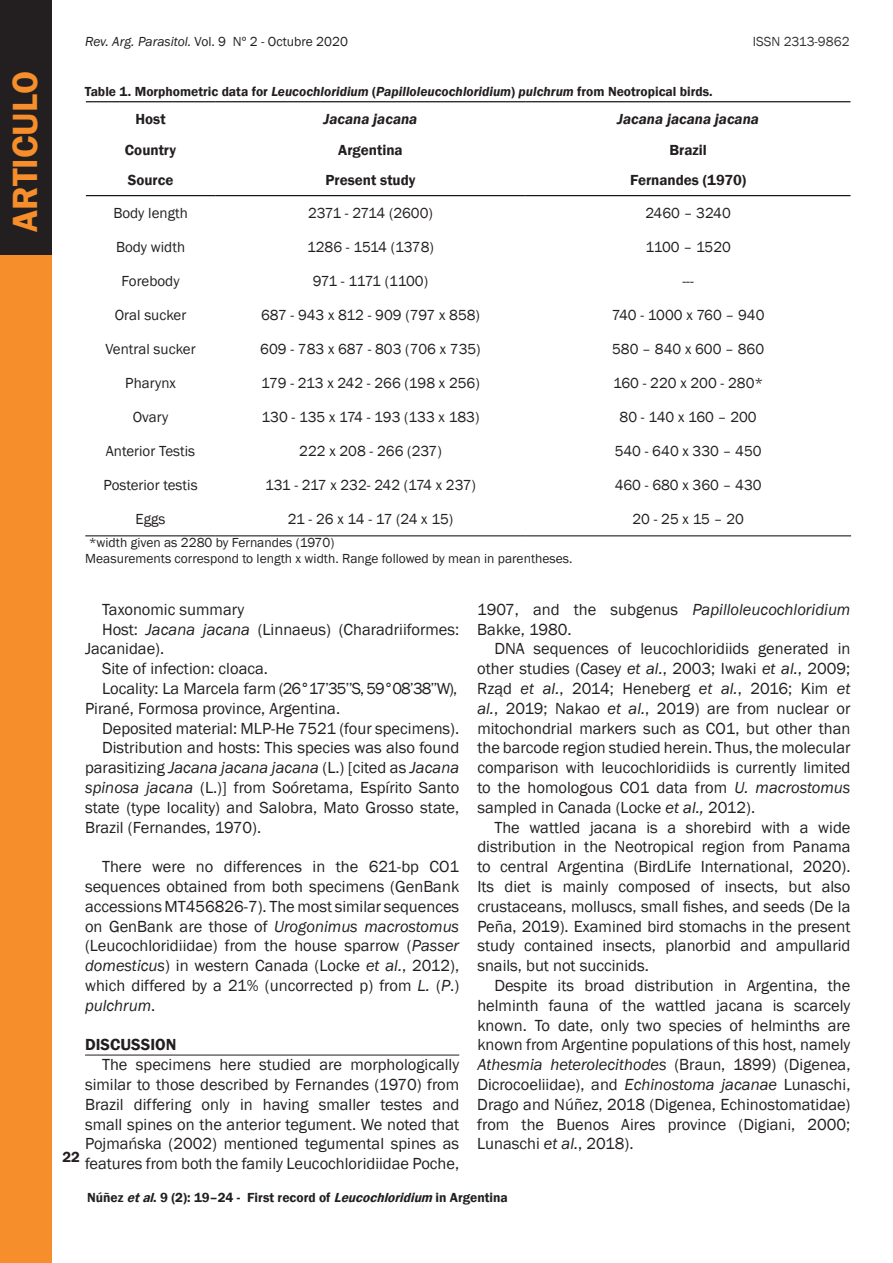
<style>
.page{position:relative;width:893px;height:1263px;background:#fff}
.page>*{position:absolute;margin:0;border:0;box-sizing:border-box;transform-origin:0 0}
.t1{font:600 36px "Franklin Gothic";color:#f68e2b}
.t2{font:16.5px/19.8px "Franklin Gothic";color:#231f20;text-align:justify}
.t3{font:600 16.5px "Franklin Gothic";color:#231f20}
.t4{font:15px "Franklin Gothic";color:#231f20}
.t5{font:600 15px "Franklin Gothic";color:#231f20}
.t6{font:italic 600 15px "Franklin Gothic";color:#231f20}
.t7{font:15px "Franklin Gothic";letter-spacing:-.04em;color:#231f20}
.t8{font:15px "Franklin Gothic";letter-spacing:-.035em;color:#231f20}
.t9{font:15px "Franklin Gothic";letter-spacing:-.03em;color:#231f20}
.t10{font:15px "Franklin Gothic";letter-spacing:-.045em;color:#231f20}
.t11{font:600 13.5px "Franklin Gothic";color:#231f20}
.t12{font:13.5px/16.2px "Franklin Gothic";color:#231f20}
.t13{font:13.5px "Franklin Gothic";color:#333635}
.s1{font-style:italic}
</style>
<div class="page">
<div style="left:0;top:0;width:51px;height:1263px;background:#f68e2b"></div>
<div style="left:0;top:1px;width:51px;height:254px;background:#231f20"></div>
<hr style="left:85px;top:1055px;width:374px;height:1px;background:#231f20">
<svg style="left:86px;top:102px;width:764px;height:95px"></svg>
<hr style="left:86px;top:101px;width:129px;height:1px;background:#000">
<hr style="left:215px;top:101px;width:311px;height:1px;background:#000">
<hr style="left:526px;top:101px;width:324px;height:1px;background:#000">
<hr style="left:86px;top:195px;width:129px;height:1px;background:#000">
<hr style="left:215px;top:195px;width:311px;height:1px;background:#000">
<hr style="left:526px;top:195px;width:324px;height:1px;background:#000">
<hr style="left:85px;top:535px;width:130px;height:1px;background:#231f20">
<hr style="left:215px;top:535px;width:311px;height:1px;background:#231f20">
<hr style="left:526px;top:535px;width:325px;height:1px;background:#231f20">
<h1 class="t1" style="left:3px;top:232px;width:162px;rotate:-90deg">ARTICULO</h1>
<p class="t12" style="left:85px;top:34px;width:264px"><span class="s1">Rev. Arg. Parasitol.</span> Vol. 9 Nº 2 - Octubre 2020</p>
<p class="t13" style="left:753px;top:33px;width:98px">ISSN 2313-9862</p>
<p class="t11" style="left:85px;top:83px;width:629px">Table 1. Morphometric data for <span class="s1">Leucochloridium</span> (<span class="s1">Papilloleucochloridium</span>) <span class="s1">pulchrum</span> from Neotropical birds.</p>
<p class="t5" style="left:135px;top:110px;width:32px">Host</p>
<p class="t6" style="left:324px;top:109px;width:95px">Jacana jacana</p>
<p class="t6" style="left:617px;top:109px;width:143px">Jacana jacana jacana</p>
<p class="t5" style="left:125px;top:141px;width:53px">Country</p>
<p class="t5" style="left:338px;top:141px;width:66px">Argentina</p>
<p class="t5" style="left:669px;top:141px;width:39px">Brazil</p>
<p class="t5" style="left:128px;top:171px;width:47px">Source</p>
<p class="t5" style="left:325px;top:171px;width:92px">Present study</p>
<p class="t5" style="left:630px;top:171px;width:118px">Fernandes (1970)</p>
<p class="t4" style="left:113px;top:204px;width:76px">Body length</p>
<p class="t9" style="left:308px;top:204px;width:126px">2371 - 2714 (2600)</p>
<p class="t4" style="left:645px;top:204px;width:87px">2460 – 3240</p>
<p class="t4" style="left:116px;top:238px;width:71px">Body width</p>
<p class="t4" style="left:307px;top:238px;width:128px">1286 - 1514 (1378)</p>
<p class="t4" style="left:645px;top:238px;width:87px">1100 – 1520</p>
<p class="t4" style="left:122px;top:272px;width:60px">Forebody</p>
<p class="t10" style="left:313px;top:272px;width:117px">971 - 1171 (1100)</p>
<p class="t4" style="left:683px;top:272px;width:13px">---</p>
<p class="t4" style="left:115px;top:306px;width:73px">Oral sucker</p>
<p class="t4" style="left:261px;top:306px;width:220px">687 - 943 x 812 - 909 (797 x 858)</p>
<p class="t4" style="left:612px;top:306px;width:154px">740 - 1000 x 760 – 940</p>
<p class="t4" style="left:105px;top:340px;width:92px">Ventral sucker</p>
<p class="t4" style="left:260px;top:340px;width:222px">609 - 783 x 687 - 803 (706 x 735)</p>
<p class="t4" style="left:612px;top:340px;width:154px">580 – 840 x 600 – 860</p>
<p class="t4" style="left:125px;top:374px;width:52px">Pharynx</p>
<p class="t4" style="left:261px;top:374px;width:220px">179 - 213 x 242 - 266 (198 x 256)</p>
<p class="t4" style="left:613px;top:374px;width:152px">160 - 220 x 200 - 280*</p>
<p class="t4" style="left:133px;top:408px;width:37px">Ovary</p>
<p class="t4" style="left:262px;top:408px;width:219px">130 - 135 x 174 - 193 (133 x 183)</p>
<p class="t4" style="left:620px;top:408px;width:139px">80 - 140 x 160 – 200</p>
<p class="t4" style="left:106px;top:442px;width:91px">Anterior Testis</p>
<p class="t4" style="left:299px;top:442px;width:144px">222 x 208 - 266 (237)</p>
<p class="t4" style="left:615px;top:442px;width:148px">540 - 640 x 330 – 450</p>
<p class="t4" style="left:104px;top:476px;width:96px">Posterior testis</p>
<p class="t7" style="left:265px;top:476px;width:212px">131 - 217 x 232- 242 (174 x 237)</p>
<p class="t4" style="left:615px;top:476px;width:148px">460 - 680 x 360 – 430</p>
<p class="t4" style="left:136px;top:509px;width:31px">Eggs</p>
<p class="t8" style="left:288px;top:509px;width:167px">21 - 26 x 14 - 17 (24 x 15)</p>
<p class="t4" style="left:632px;top:509px;width:113px">20 - 25 x 15 – 20</p>
<p class="t12" style="left:85px;top:534px;width:489px">*width given as 2280 by Fernandes (1970)<br>Measurements correspond to length x width. Range followed by mean in parentheses.</p>
<p class="t2" style="left:102px;top:600px;width:144px">Taxonomic summary</p>
<p class="t2" style="left:102px;top:619px;width:359px">Host: <span class="s1">Jacana jacana</span> (Linnaeus) (Charadriiformes:</p>
<p class="t2" style="left:85px;top:639px;width:81px">Jacanidae).</p>
<p class="t2" style="left:102px;top:659px;width:167px">Site of infection: cloaca.</p>
<p class="t2" style="left:102px;top:679px;width:357px">Locality: La Marcela farm (26°17’35’’S, 59°08’38’’W),</p>
<p class="t2" style="left:85px;top:699px;width:257px">Pirané, Formosa province, Argentina.</p>
<p class="t2" style="left:102px;top:718px;width:359px">Deposited material: MLP-He 7521 (four specimens).</p>
<p class="t2" style="left:102px;top:738px;width:359px">Distribution and hosts: This species was also found</p>
<p class="t2" style="left:85px;top:758px;width:376px">parasitizing <span class="s1">Jacana jacana jacana</span> (L.) [cited as <span class="s1">Jacana</span></p>
<p class="t2" style="left:85px;top:778px;width:376px"><span class="s1">spinosa jacana</span> (L.)] from Soóretama, Espírito Santo</p>
<p class="t2" style="left:85px;top:798px;width:376px">state (type locality) and Salobra, Mato Grosso state,</p>
<p class="t2" style="left:85px;top:817px;width:178px">Brazil (Fernandes, 1970).</p>
<p class="t2" style="left:85px;top:857px;width:376px;text-indent:17px">There were no differences in the 621-bp CO1 sequences obtained from both specimens (GenBank accessions MT456826-7). The most similar sequences on GenBank are those of <span class="s1">Urogonimus macrostomus </span>(Leucochloridiidae) from the house sparrow (<span class="s1">Passer domesticus</span>) in western Canada (Locke <span class="s1">et al.</span>, 2012), which differed by a 21% (uncorrected p) from <span class="s1">L.</span> (<span class="s1">P</span>.) <span class="s1">pulchrum</span>.</p>
<p class="t3" style="left:85px;top:1035px;width:93px">DISCUSSION</p>
<p class="t2" style="left:85px;top:1055px;width:376px;text-indent:17px">The specimens here studied are morphologically similar to those described by Fernandes (1970) from Brazil differing only in having smaller testes and small spines on the anterior tegument. We noted that Pojmańska (2002) mentioned tegumental spines as features from both the family Leucochloridiidae Poche,</p>
<p class="t5" style="left:63px;top:1147px;width:19px">22</p>
<p class="t2" style="left:477px;top:600px;width:375px">1907, and the subgenus <span class="s1">Papilloleucochloridium<br></span>Bakke, 1980.</p>
<p class="t2" style="left:477px;top:639px;width:375px;text-indent:17px">DNA sequences of leucochloridiids generated in other studies (Casey <span class="s1">et al.</span>, 2003; Iwaki <span class="s1">et al.</span>, 2009; Rząd <span class="s1">et al.</span>, 2014; Heneberg <span class="s1">et al.</span>, 2016; Kim <span class="s1">et al.</span>, 2019; Nakao <span class="s1">et al.</span>, 2019) are from nuclear or mitochondrial markers such as CO1, but other than the barcode region studied herein. Thus, the molecular comparison with leucochloridiids is currently limited to the homologous CO1 data from <span class="s1">U. macrostomus </span>sampled in Canada (Locke <span class="s1">et al.,</span> 2012).</p>
<p class="t2" style="left:477px;top:817px;width:375px;text-indent:17px">The wattled jacana is a shorebird with a wide distribution in the Neotropical region from Panama to central Argentina (BirdLife International, 2020).<br>Its diet is mainly composed of insects, but also crustaceans, molluscs, small fishes, and seeds (De la Peña, 2019). Examined bird stomachs in the present study contained insects, planorbid and ampullarid snails, but not succinids.</p>
<p class="t2" style="left:477px;top:976px;width:375px;text-indent:17px">Despite its broad distribution in Argentina, the helminth fauna of the wattled jacana is scarcely known. To date, only two species of helminths are known from Argentine populations of this host, namely <span class="s1">Athesmia heterolecithodes</span> (Braun, 1899) (Digenea, Dicrocoeliidae), and <span class="s1">Echinostoma jacanae</span> Lunaschi, Drago and Núñez, 2018 (Digenea, Echinostomatidae) from the Buenos Aires province (Digiani, 2000; Lunaschi <span class="s1">et al.</span>, 2018).</p>
<p class="t11" style="left:87px;top:1189px;width:422px">Núñez <span class="s1">etal</span>. 9 (2): 19–24 - First record of <span class="s1">Leucochloridium</span> in Argentina</p>
</div>
